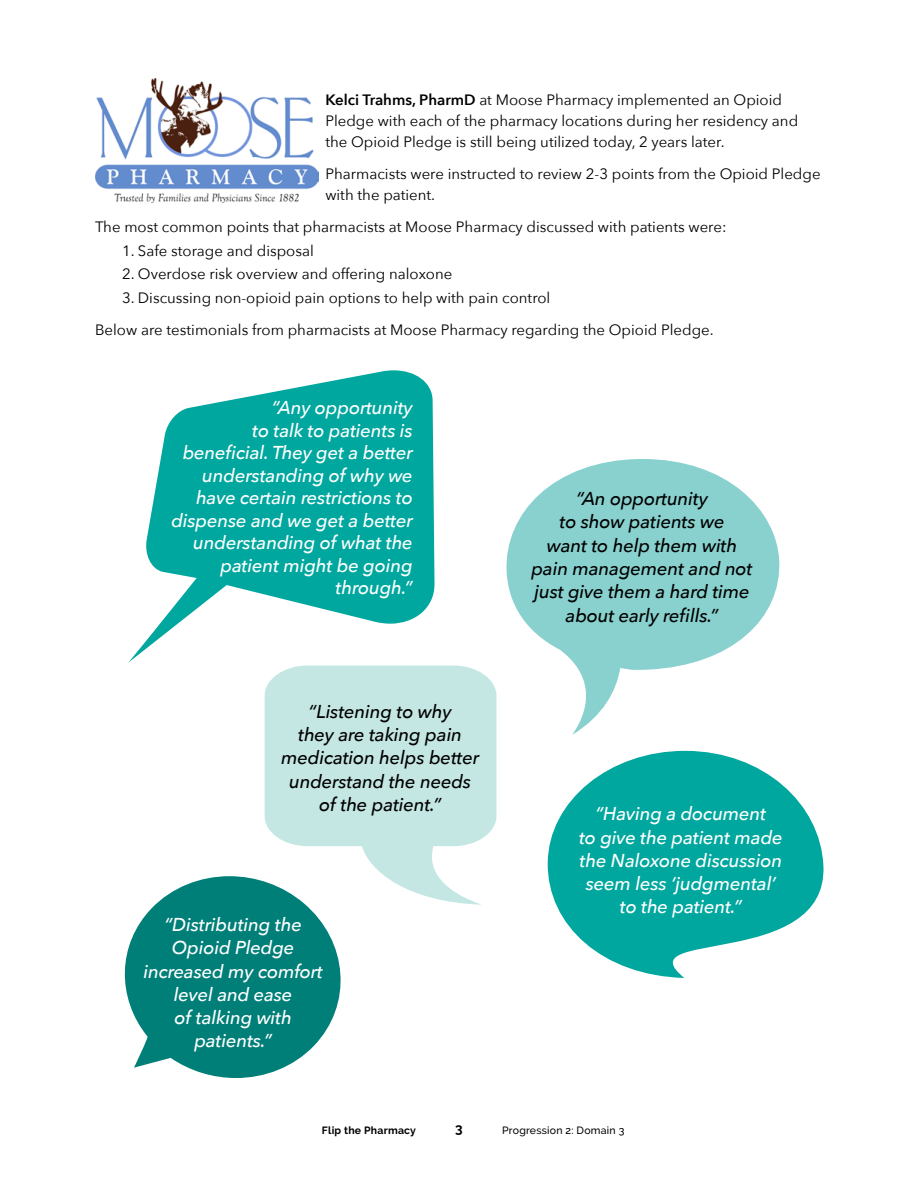
<style>
.page{position:relative;width:918px;height:1188px;background:#fff}
.page>*{position:absolute;margin:0;border:0;box-sizing:border-box;transform-origin:0 0}
.t1{font:italic 500 18.6px/23.2px "Avenir Next";letter-spacing:-.01em;color:#fff;text-align:center}
.t2{font:italic 500 18.6px/23.2px "Avenir Next";letter-spacing:-.01em;color:#000;text-align:center}
.t3{font:15px/21px "Avenir Next";color:#000}
.t4{font:700 13.5px "Raleway";color:#000}
.t5{font:500 10.5px "Raleway";letter-spacing:.02em;color:#000}
.t6{font:700 10.5px "Raleway";letter-spacing:.02em;color:#000}
.s1{font-weight:600}
</style>
<div class="page">
<img style="left:95px;top:78px;width:224px;height:124px">
<svg style="left:547px;top:751px;width:277px;height:227px;fill:#00a79e"></svg>
<svg style="left:124px;top:876px;width:217px;height:202px;fill:#007f78"></svg>
<svg style="left:265px;top:666px;width:231px;height:239px;fill:#c4e7e4"></svg>
<svg style="left:506px;top:459px;width:274px;height:276px;fill:#88d1ce"></svg>
<svg style="left:128px;top:370px;width:307px;height:293px;fill:#00a79e"></svg>
<p class="t3" style="left:325px;top:90px;width:474px"><span class="s1">Kelci Trahms, PharmD</span> at Moose Pharmacy implemented an Opioid<br>Pledge with each of the pharmacy locations during her residency and the Opioid Pledge is still being utilized today, 2 years later.</p>
<p class="t3" style="left:325px;top:163px;width:497px">Pharmacists were instructed to review 2-3 points from the Opioid Pledge with the patient.</p>
<p class="t3" style="left:95px;top:216px;width:633px">The most common points that pharmacists at Moose Pharmacy discussed with patients were:</p>
<p class="t3" style="left:122px;top:240px;width:193px">1. Safe storage and disposal</p>
<p class="t3" style="left:122px;top:264px;width:332px">2. Overdose risk overview and offering naloxone</p>
<p class="t3" style="left:95px;top:282px;width:620px;line-height:31.8px;text-indent:27px">3. Discussing non-opioid pain options to help with pain control<br>Below are testimonials from pharmacists at Moose Pharmacy regarding the Opioid Pledge.</p>
<p class="t1" style="left:171px;top:396px;width:243px;line-height:22.5px;text-align:right">“Any opportunity<br>to talk to patients is beneficial. They get a better understanding of why we have certain restrictions to dispense and we get a better understanding of what the patient might be going through.”</p>
<p class="t2" style="left:281px;top:700px;width:199px">“Listening to why<br>they are taking pain medication helps better understand the needs of the patient.”</p>
<p class="t1" style="left:143px;top:913px;width:181px">“Distributing the<br>Opioid Pledge increased my comfort level and ease<br>of talking with patients.”</p>
<p class="t2" style="left:531px;top:487px;width:223px">“An opportunity<br>to show patients we<br>want to help them with pain management and not just give them a hard time about early refills.”</p>
<p class="t1" style="left:579px;top:802px;width:205px">“Having a document<br>to give the patient made the Naloxone discussion seem less ‘judgmental’ to the patient.”</p>
<p class="t6" style="left:322px;top:1124px;width:96px">Flip the Pharmacy</p>
<p class="t4" style="left:455px;top:1121px;width:9px">3</p>
<p class="t5" style="left:502px;top:1124px;width:124px">Progression 2: Domain 3</p>
</div>
